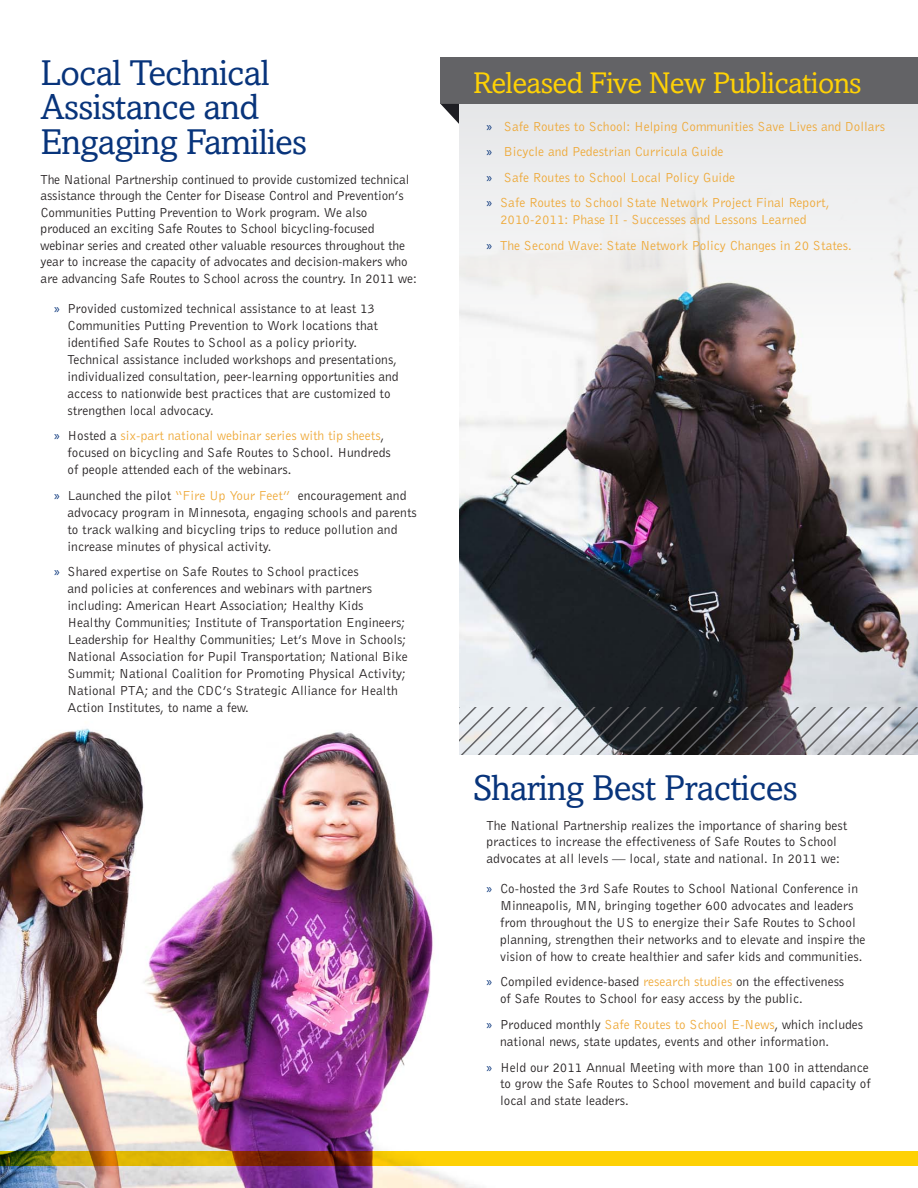
<style>
.page{position:relative;width:918px;height:1188px;background:#fff}
.page>*{position:absolute;margin:0;border:0;box-sizing:border-box;transform-origin:0 0}
.Headline{font:36px/34.5px "Amasis";letter-spacing:-.02em;color:#08347b}
.Headline-2{font:30px "Amasis";letter-spacing:-.02em;color:#fed105}
.Bullet_Check{font:13.5px/17px "Bell Gothic BT";color:#231f20}
.t1{font:13.5px/17px "Bell Gothic BT";color:#eea836}
.s1{font-family:"Myriad Pro";color:#08347b}
.s2{color:#eea836}
</style>
<div class="page">
<img style="left:0;top:728px;width:627px;height:460px">
<svg style="left:0;top:1152px;width:918px;height:14px;background:#d8a804"></svg>
<img style="left:459px;top:338px;width:459px;height:370px">
<svg style="left:459px;top:104px;width:459px;height:234px;fill:#eeeeef"></svg>
<div style="left:441px;top:57px;width:477px;height:47px;background:#636366"></div>
<svg style="left:459px;top:708px;width:459px;height:46px;background:#86888c"></svg>
<svg style="left:441px;top:104px;width:18px;height:20px"></svg>
<p class="Headline" style="left:40px;top:55px;width:268px">Local Technical<br>Assistance and<br>Engaging Families</p>
<p class="Bullet_Check" style="left:40px;top:171px;width:378px;line-height:16.5px">The National Partnership continued to provide customized technical assistance through the Center for Disease Control and Prevention’s Communities Putting Prevention to Work program. We also produced an exciting Safe Routes to School bicycling-focused webinar series and created other valuable resources throughout the year to increase the capacity of advocates and decision-makers who are advancing Safe Routes to School across the country. In 2011 we:</p>
<p class="Bullet_Check" style="left:68px;top:300px;width:333px;text-indent:-14px"><span class="s1">»</span> Provided customized technical assistance to at least 13<br>Communities Putting Prevention to Work locations that identified Safe Routes to School as a policy priority.<br>Technical assistance included workshops and presentations, individualized consultation, peer-learning opportunities and access to nationwide best practices that are customized to strengthen local advocacy.</p>
<p class="Bullet_Check" style="left:68px;top:427px;width:325px;text-indent:-14px"><span class="s1">»</span> Hosted a <span class="s2">six-part national webinar series with tip sheets</span>, focused on bicycling and Safe Routes to School. Hundreds of people attended each of the webinars.</p>
<p class="Bullet_Check" style="left:68px;top:487px;width:351px;text-indent:-14px"><span class="s1">»</span> Launched the pilot <span class="s2">“Fire Up Your Feet”</span> encouragement and advocacy program in Minnesota, engaging schools and parents to track walking and bicycling trips to reduce pollution and increase minutes of physical activity.</p>
<p class="Bullet_Check" style="left:68px;top:563px;width:342px;text-indent:-14px"><span class="s1">»</span> Shared expertise on Safe Routes to School practices<br>and policies at conferences and webinars with partners including: American Heart Association; Healthy Kids Healthy Communities; Institute of Transportation Engineers; Leadership for Healthy Communities; Let’s Move in Schools; National Association for Pupil Transportation; National Bike Summit; National Coalition for Promoting Physical Activity; National PTA; and the CDC’s Strategic Alliance for Health Action Institutes, to name a few.</p>
<p class="Headline-2" style="left:473px;top:66px;width:390px">Released Five New Publications</p>
<p class="t1" style="left:487px;top:117px;width:400px"><span class="s1">»</span> Safe Routes to School: Helping Communities Save Lives and Dollars</p>
<p class="t1" style="left:487px;top:143px;width:238px"><span class="s1">»</span> Bicycle and Pedestrian Curricula Guide</p>
<p class="t1" style="left:487px;top:169px;width:250px"><span class="s1">»</span> Safe Routes to School Local Policy Guide</p>
<p class="t1" style="left:500px;top:194px;width:331px;text-indent:-14px"><span class="s1">»</span> Safe Routes to School State Network Project Final Report,<br>2010-2011: Phase II - Successes and Lessons Learned</p>
<p class="t1" style="left:487px;top:237px;width:367px"><span class="s1">»</span> The Second Wave: State Network Policy Changes in 20 States.</p>
<p class="Headline" style="left:473px;top:770px;width:326px">Sharing Best Practices</p>
<p class="Bullet_Check" style="left:487px;top:817px;width:362px;line-height:16.5px">The National Partnership realizes the importance of sharing best practices to increase the effectiveness of Safe Routes to School advocates at all levels — local, state and national. In 2011 we:</p>
<p class="Bullet_Check" style="left:500px;top:880px;width:367px;text-indent:-14px"><span class="s1">»</span> Co-hosted the 3rd Safe Routes to School National Conference in Minneapolis, MN, bringing together 600 advocates and leaders from throughout the US to energize their Safe Routes to School planning, strengthen their networks and to elevate and inspire the vision of how to create healthier and safer kids and communities.</p>
<p class="Bullet_Check" style="left:500px;top:973px;width:346px;text-indent:-14px"><span class="s1">»</span> Compiled evidence-based <span class="s2">research studies</span> on the effectiveness of Safe Routes to School for easy access by the public.</p>
<p class="Bullet_Check" style="left:500px;top:1016px;width:365px;text-indent:-14px"><span class="s1">»</span> Produced monthly <span class="s2">Safe Routes to School E-News</span>, which includes national news, state updates, events and other information.</p>
<p class="Bullet_Check" style="left:500px;top:1058px;width:372px;text-indent:-14px"><span class="s1">»</span> Held our 2011 Annual Meeting with more than 100 in attendance to grow the Safe Routes to School movement and build capacity of local and state leaders.</p>
</div>
